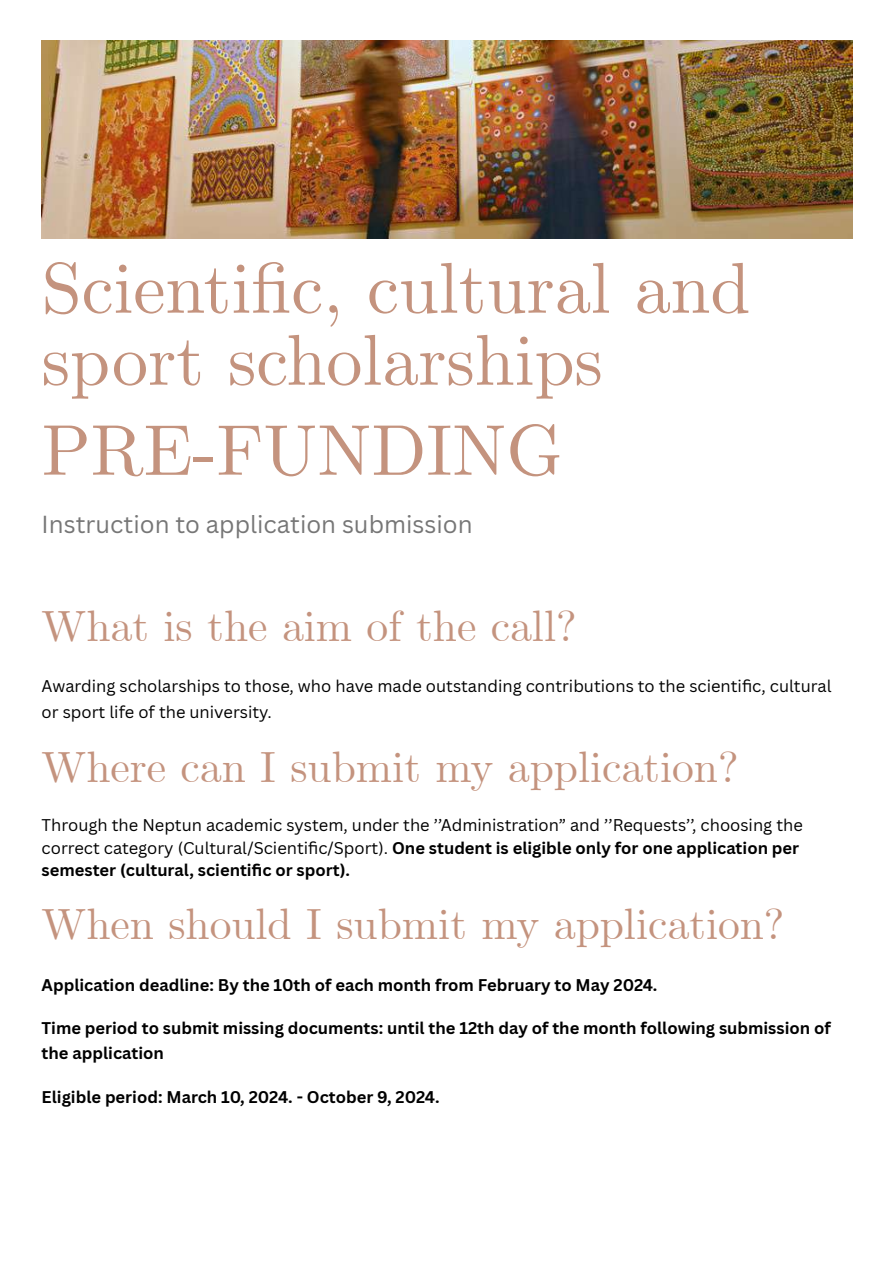
<style>
.page{position:relative;width:894px;height:1263px;background:#fff}
.page>*{position:absolute;margin:0;border:0;box-sizing:border-box;transform-origin:0 0}
.t1{font:72px/72px "CMU Serif";color:#c4937e}
.t2{font:43.5px "CMU Serif";color:#c4937e}
.t3{font:24px "Canva Sans";color:#767676}
.t4{font:16.5px/22.5px "Canva Sans";color:#000}
.t5{font:700 16.5px/24.8px "Canva Sans";color:#000}
.s1{font-weight:700}
</style>
<div class="page">
<img style="left:42px;top:40px;width:810px;height:198px">
<h1 class="t1" style="left:42px;top:256px;width:710px">Scientific, cultural and sport scholarships</h1>
<h1 class="t1" style="left:42px;top:418px;width:522px">PRE-FUNDING</h1>
<h3 class="t3" style="left:42px;top:508px;width:432px">Instruction to application submission</h3>
<h2 class="t2" style="left:42px;top:601px;width:536px">What is the aim of the call?</h2>
<p class="t4" style="left:42px;top:673px;width:791px;line-height:25.8px">Awarding scholarships to those, who have made outstanding contributions to the scientifi c, cultural or sport life of the university.</p>
<h2 class="t2" style="left:42px;top:741px;width:698px">Where can I submit my application?</h2>
<p class="t4" style="left:42px;top:814px;width:762px">Through the Neptun academic system, under the ’’Administration” and ’’Requests’’, choosing the correct category (Cultural/Scientifi c/Sport). <span class="s1">One student is eligible only for one application per semester (cultural, scientifi c or sport).</span></p>
<h2 class="t2" style="left:42px;top:899px;width:744px">When should I submit my application?</h2>
<p class="t5" style="left:42px;top:972px;width:617px">Application deadline: By the 10th of each month from February to May 2024.</p>
<p class="t5" style="left:42px;top:1015px;width:790px">Time period to submit missing documents: until the 12th day of the month following submission of the application</p>
<p class="t5" style="left:42px;top:1084px;width:399px">Eligible period: March 10, 2024. - October 9, 2024.</p>
</div>
